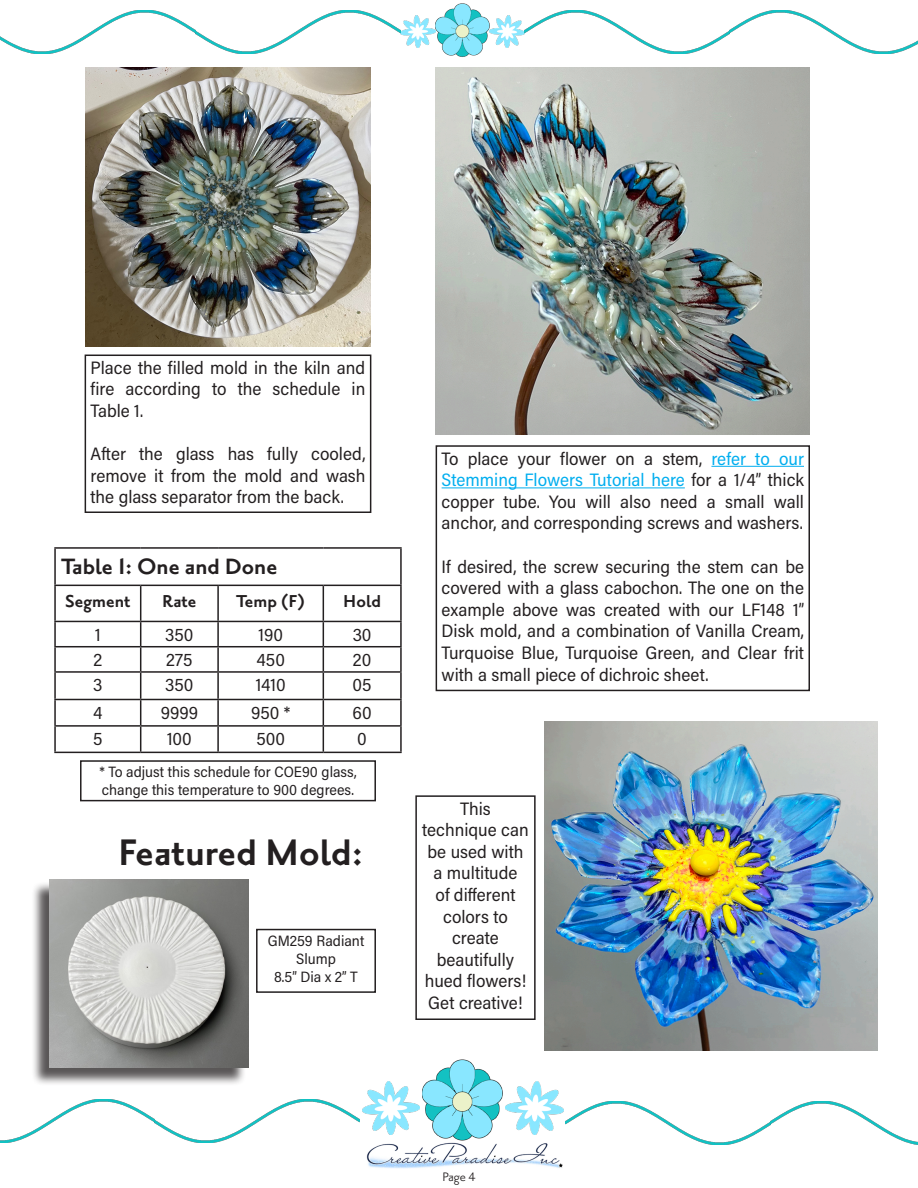
<style>
.page{position:relative;width:918px;height:1188px;background:#fff}
.page>*{position:absolute;margin:0;border:0;box-sizing:border-box;transform-origin:0 0}
.t1{font:700 45px "Priori Sans OT";color:#231f20}
.t2{font:700 27px "Priori Sans OT";color:#231f20}
.t3{font:700 21px "Priori Sans OT";color:#231f20}
.t4{font:18px/21.6px "Acumin Pro Semi Cond";color:#231f20;text-align:justify}
.t5{font:15px/18px "Acumin Pro Semi Cond";color:#231f20}
.t6{font:15px "Priori Sans OT";color:#231f20}
.s1{color:#00aeef}
</style>
<div class="page">
<img style="left:85px;top:67px;width:286px;height:279px">
<img style="left:436px;top:67px;width:374px;height:367px">
<div style="left:85px;top:355px;width:286px;height:158px;border:2px solid #231f20"></div>
<hr style="left:711px;top:466px;width:93px;height:1px;background:#00aeef">
<hr style="left:442px;top:487px;width:243px;height:1px;background:#00aeef">
<div style="left:436px;top:445px;width:374px;height:246px;border:2px solid #231f20"></div>
<hr style="left:54px;top:547px;width:87px;height:2px;background:#231f20">
<hr style="left:54px;top:549px;width:2px;height:36px;background:#231f20">
<hr style="left:141px;top:547px;width:77px;height:2px;background:#231f20">
<hr style="left:218px;top:547px;width:105px;height:2px;background:#231f20">
<hr style="left:323px;top:547px;width:79px;height:2px;background:#231f20">
<hr style="left:400px;top:549px;width:2px;height:36px;background:#231f20">
<hr style="left:54px;top:585px;width:87px;height:1px;background:#231f20">
<hr style="left:54px;top:586px;width:2px;height:35px;background:#231f20">
<hr style="left:141px;top:585px;width:77px;height:1px;background:#231f20">
<hr style="left:140px;top:586px;width:1px;height:35px;background:#231f20">
<hr style="left:218px;top:585px;width:105px;height:1px;background:#231f20">
<hr style="left:217px;top:586px;width:2px;height:35px;background:#231f20">
<hr style="left:323px;top:585px;width:79px;height:1px;background:#231f20">
<hr style="left:323px;top:586px;width:1px;height:35px;background:#231f20">
<hr style="left:400px;top:586px;width:2px;height:35px;background:#231f20">
<hr style="left:54px;top:621px;width:87px;height:1px;background:#231f20">
<hr style="left:54px;top:622px;width:2px;height:24px;background:#231f20">
<hr style="left:141px;top:621px;width:77px;height:1px;background:#231f20">
<hr style="left:218px;top:621px;width:105px;height:1px;background:#231f20">
<hr style="left:217px;top:622px;width:2px;height:24px;background:#231f20">
<hr style="left:323px;top:621px;width:79px;height:1px;background:#231f20">
<hr style="left:400px;top:622px;width:2px;height:24px;background:#231f20">
<hr style="left:54px;top:646px;width:87px;height:1px;background:#231f20">
<hr style="left:54px;top:647px;width:2px;height:24px;background:#231f20">
<hr style="left:141px;top:646px;width:77px;height:1px;background:#231f20">
<hr style="left:218px;top:646px;width:105px;height:1px;background:#231f20">
<hr style="left:217px;top:647px;width:2px;height:24px;background:#231f20">
<hr style="left:323px;top:646px;width:79px;height:1px;background:#231f20">
<hr style="left:400px;top:647px;width:2px;height:24px;background:#231f20">
<hr style="left:54px;top:671px;width:87px;height:2px;background:#231f20">
<hr style="left:54px;top:673px;width:2px;height:26px;background:#231f20">
<hr style="left:141px;top:671px;width:77px;height:2px;background:#231f20">
<hr style="left:218px;top:671px;width:105px;height:2px;background:#231f20">
<hr style="left:217px;top:673px;width:2px;height:26px;background:#231f20">
<hr style="left:323px;top:671px;width:79px;height:2px;background:#231f20">
<hr style="left:400px;top:673px;width:2px;height:26px;background:#231f20">
<hr style="left:54px;top:699px;width:87px;height:1px;background:#231f20">
<hr style="left:54px;top:700px;width:2px;height:25px;background:#231f20">
<hr style="left:141px;top:699px;width:77px;height:1px;background:#231f20">
<hr style="left:218px;top:699px;width:105px;height:1px;background:#231f20">
<hr style="left:217px;top:700px;width:2px;height:25px;background:#231f20">
<hr style="left:323px;top:699px;width:79px;height:1px;background:#231f20">
<hr style="left:400px;top:700px;width:2px;height:25px;background:#231f20">
<hr style="left:54px;top:725px;width:87px;height:2px;background:#231f20">
<hr style="left:54px;top:727px;width:2px;height:25px;background:#231f20">
<hr style="left:141px;top:725px;width:77px;height:2px;background:#231f20">
<svg style="left:140px;top:622px;width:1px;height:130px"></svg>
<hr style="left:218px;top:725px;width:105px;height:2px;background:#231f20">
<hr style="left:217px;top:727px;width:2px;height:25px;background:#231f20">
<hr style="left:323px;top:725px;width:79px;height:2px;background:#231f20">
<svg style="left:323px;top:622px;width:1px;height:130px"></svg>
<hr style="left:400px;top:727px;width:2px;height:25px;background:#231f20">
<hr style="left:54px;top:752px;width:87px;height:1px;background:#231f20">
<hr style="left:141px;top:752px;width:77px;height:1px;background:#231f20">
<hr style="left:218px;top:752px;width:105px;height:1px;background:#231f20">
<hr style="left:323px;top:752px;width:79px;height:1px;background:#231f20">
<div style="left:80px;top:760px;width:296px;height:41px;border:2px solid #231f20"></div>
<img style="left:544px;top:721px;width:334px;height:330px">
<div style="left:415px;top:795px;width:121px;height:225px;border:2px solid #231f20"></div>
<div style="left:31px;top:882px;width:215px;height:204px;background:#231f20;opacity:.75"></div>
<img style="left:50px;top:879px;width:199px;height:188px">
<div style="left:256px;top:929px;width:120px;height:64px;border:2px solid #231f20"></div>
<img style="left:366px;top:1143px;width:197px;height:26px">
<img style="left:422px;top:1059px;width:81px;height:86px">
<img style="left:362px;top:1081px;width:58px;height:53px">
<img style="left:506px;top:1081px;width:57px;height:53px">
<img style="left:566px;top:1101px;width:352px;height:44px">
<img style="left:0;top:1099px;width:359px;height:43px">
<img style="left:435px;top:3px;width:55px;height:54px">
<img style="left:401px;top:15px;width:34px;height:32px">
<img style="left:490px;top:15px;width:34px;height:32px">
<img style="left:524px;top:11px;width:394px;height:43px">
<img style="left:0;top:11px;width:401px;height:43px">
<p class="t4" style="left:91px;top:356px;width:276px">Place the filled mold in the kiln and fire according to the schedule in Table 1.</p>
<p class="t4" style="left:91px;top:442px;width:276px">After the glass has fully cooled, remove it from the mold and wash the glass separator from the back.</p>
<p class="t4" style="left:442px;top:447px;width:364px">To place your flower on a stem, <span class="s1">refer to our Stemming Flowers Tutorial here</span> for a 1/4” thick copper tube. You will also need a small wall anchor, and corresponding screws and washers.</p>
<p class="t4" style="left:442px;top:555px;width:364px">If desired, the screw securing the stem can be covered with a glass cabochon. The one on the example above was created with our LF148 1” Disk mold, and a combination of Vanilla Cream, Turquoise Blue, Turquoise Green, and Clear frit with a small piece of dichroic sheet.</p>
<p class="t2" style="left:61px;top:554px;width:218px">Table 1: One and Done</p>
<p class="t3" style="left:65px;top:591px;width:67px">Segment</p>
<p class="t3" style="left:162px;top:591px;width:36px">Rate</p>
<p class="t3" style="left:236px;top:591px;width:71px">Temp (F)</p>
<p class="t3" style="left:343px;top:591px;width:39px">Hold</p>
<p class="t4" style="left:95px;top:623px;width:7px">1</p>
<p class="t4" style="left:165px;top:623px;width:30px">350</p>
<p class="t4" style="left:258px;top:623px;width:26px">190</p>
<p class="t4" style="left:353px;top:623px;width:20px">30</p>
<p class="t4" style="left:94px;top:648px;width:10px">2</p>
<p class="t4" style="left:166px;top:648px;width:28px">275</p>
<p class="t4" style="left:256px;top:648px;width:30px">450</p>
<p class="t4" style="left:353px;top:648px;width:20px">20</p>
<p class="t4" style="left:93px;top:673px;width:11px">3</p>
<p class="t4" style="left:165px;top:673px;width:30px">350</p>
<p class="t4" style="left:256px;top:673px;width:32px">1410</p>
<p class="t4" style="left:353px;top:673px;width:21px">05</p>
<p class="t4" style="left:93px;top:701px;width:11px">4</p>
<p class="t4" style="left:161px;top:701px;width:39px">9999</p>
<p class="t4" style="left:251px;top:701px;width:41px">950 *</p>
<p class="t4" style="left:353px;top:701px;width:21px">60</p>
<p class="t4" style="left:93px;top:727px;width:11px">5</p>
<p class="t4" style="left:167px;top:727px;width:26px">100</p>
<p class="t4" style="left:256px;top:727px;width:30px">500</p>
<p class="t4" style="left:357px;top:727px;width:11px">0</p>
<p class="t5" style="left:99px;top:762px;width:259px">* To adjust this schedule for COE90 glass, change this temperature to 900 degrees.</p>
<p class="t1" style="left:118px;top:833px;width:246px">Featured Mold:</p>
<p class="t5" style="left:268px;top:931px;width:98px;text-align:center">GM259 Radiant<br>Slump</p>
<p class="t5" style="left:274px;top:967px;width:85px">8.5” Dia x 2” T</p>
<p class="t4" style="left:422px;top:797px;width:108px;text-align:center">This technique can be used with a multitude<br>of different colors to create beautifully hued flowers!<br>Get creative!</p>
<p class="t6" style="left:442px;top:1170px;width:34px">Page 4</p>
</div>
